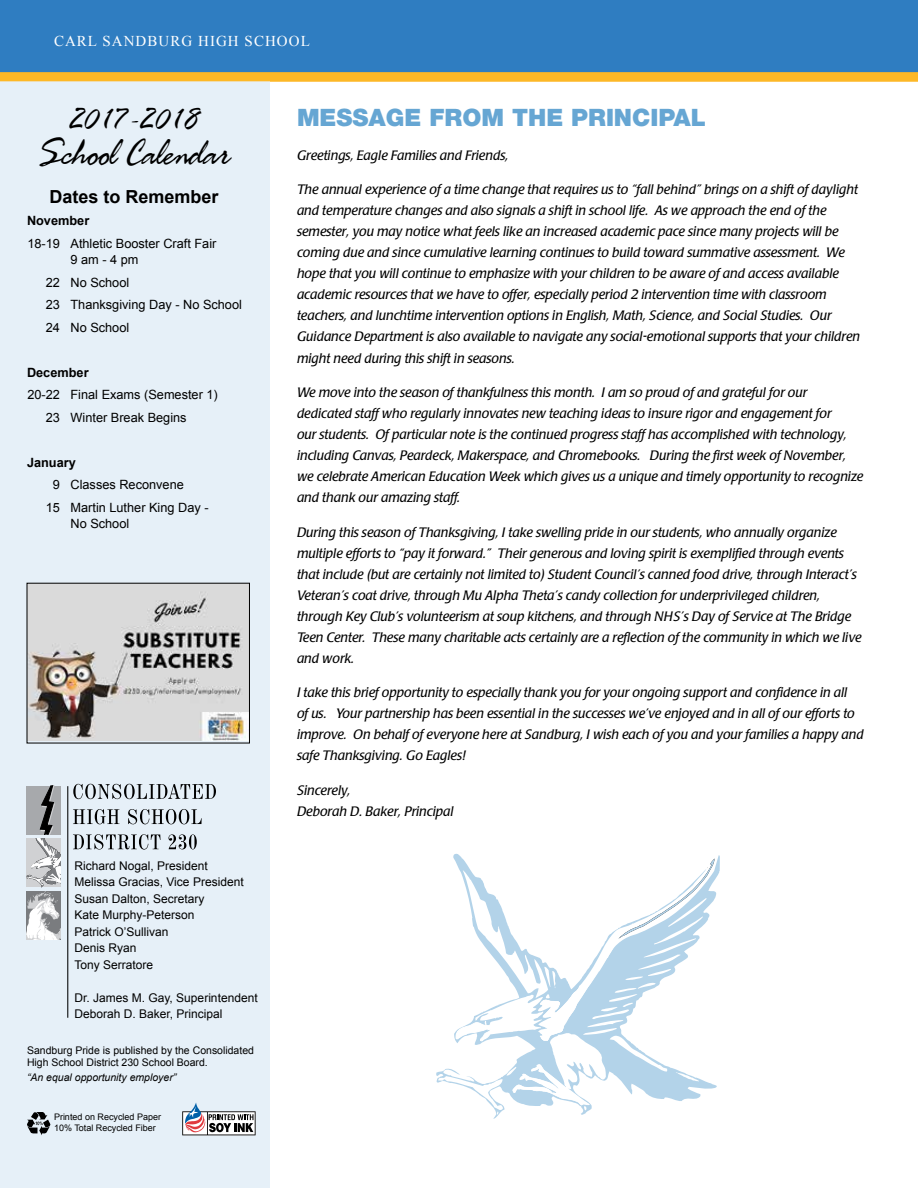
<style>
.page{position:relative;width:918px;height:1188px;background:#fff}
.page>*{position:absolute;margin:0;border:0;box-sizing:border-box;transform-origin:0 0}
.t1{font:39px "Fresh Script";color:#000}
.t2{font:30px "Fresh Script";color:#000}
.t3{font:900 24px "Helvetica Neue";color:#66a6d3}
.t4{font:700 18px "Arial";color:#000}
.t5{font:15px "Times New Roman";letter-spacing:.07em;color:#fff}
.t6{font:italic 13.5px/21px "Poppl Laudatio";color:#000}
.t7{font:12.75px/22.5px "Arial";color:#000}
.t8{font:700 12.75px "Arial";color:#000}
.t9{font:12px/16.5px "Arial";color:#000}
.t10{font:10.5px/12.6px "Arial";color:#000}
.t11{font:italic 10.5px "Arial";color:#000}
.t12{font:9px/10.8px "Arial";color:#000}
</style>
<div class="page">
<div style="left:0;top:0;width:918px;height:81px;background:#2f7dc1"></div>
<div style="left:0;top:78px;width:270px;height:1110px;background:#e6f0f8"></div>
<svg style="left:182px;top:1103px;width:74px;height:32px"></svg>
<svg style="left:27px;top:1112px;width:23px;height:23px"></svg>
<svg style="left:73px;top:784px;width:143px;height:15px"></svg>
<svg style="left:73px;top:809px;width:46px;height:15px"></svg>
<svg style="left:128px;top:809px;width:74px;height:15px"></svg>
<svg style="left:73px;top:834px;width:87px;height:16px"></svg>
<svg style="left:169px;top:834px;width:28px;height:15px"></svg>
<hr style="left:67px;top:786px;width:1px;height:232px;background:#000">
<div style="left:26px;top:786px;width:35px;height:49px;background:#a7a9ac"></div>
<svg style="left:26px;top:786px;width:34px;height:154px"></svg>
<div style="left:0;top:72px;width:918px;height:9px;background:#fdb827"></div>
<img style="left:29px;top:585px;width:219px;height:156px">
<svg style="left:438px;top:858px;width:276px;height:256px"></svg>
<p class="t5" style="left:54px;top:31px;width:257px">CARL SANDBURG HIGH SCHOOL</p>
<h2 class="t2" style="left:69px;top:106px;width:131px">2017-2018</h2>
<h1 class="t1" style="left:39px;top:135px;width:191px">School Calendar</h1>
<h3 class="t4" style="left:49px;top:185px;width:171px">Dates to Remember</h3>
<p class="t8" style="left:27px;top:212px;width:64px">November</p>
<p class="t7" style="left:71px;top:235px;width:147px;line-height:16.5px;text-indent:-43px">18-19 Athletic Booster Craft Fair<br>9 am - 4 pm</p>
<p class="t7" style="left:46px;top:271px;width:198px">22 No School<br>23 Thanksgiving Day - No School<br>24 No School</p>
<p class="t8" style="left:27px;top:364px;width:63px">December</p>
<p class="t7" style="left:46px;top:384px;width:174px;text-indent:-18px">20-22 Final Exams (Semester 1)<br>23 Winter Break Begins</p>
<p class="t8" style="left:27px;top:454px;width:50px">January</p>
<p class="t7" style="left:46px;top:474px;width:164px;text-indent:7px">9 Classes Reconvene<br>15 Martin Luther King Day -</p>
<p class="t7" style="left:71px;top:513px;width:60px">No School</p>
<p class="t9" style="left:75px;top:857px;width:171px">Richard Nogal, President<br>Melissa Gracias, Vice President<br>Susan Dalton, Secretary<br>Kate Murphy-Peterson<br>Patrick O’Sullivan<br>Denis Ryan<br>Tony Serratore</p>
<p class="t9" style="left:75px;top:989px;width:185px">Dr. James M. Gay, Superintendent<br>Deborah D. Baker, Principal</p>
<p class="t10" style="left:27px;top:1044px;width:229px">Sandburg Pride is published by the Consolidated<br>High School District 230 School Board.</p>
<p class="t11" style="left:27px;top:1071px;width:151px">“An equal opportunity employer”</p>
<p class="t12" style="left:54px;top:1112px;width:109px">Printed on Recycled Paper<br>10% Total Recycled Fiber</p>
<h3 class="t3" style="left:297px;top:104px;width:410px">MESSAGE FROM THE PRINCIPAL</h3>
<p class="t6" style="left:297px;top:145px;width:213px">Greetings, Eagle Families and Friends,</p>
<p class="t6" style="left:297px;top:180px;width:565px">The annual experience of a time change that requires us to “fall behind” brings on a shift of daylight and temperature changes and also signals a shift in school life. As we approach the end of the semester, you may notice what feels like an increased academic pace since many projects will be coming due and since cumulative learning continues to build toward summative assessment. We hope that you will continue to emphasize with your children to be aware of and access available academic resources that we have to offer, especially period 2 intervention time with classroom teachers, and lunchtime intervention options in English, Math, Science, and Social Studies. Our Guidance Department is also available to navigate any social-emotional supports that your children might need during this shift in seasons.</p>
<p class="t6" style="left:297px;top:382px;width:568px">We move into the season of thankfulness this month. I am so proud of and grateful for our dedicated staff who regularly innovates new teaching ideas to insure rigor and engagement for<br>our students. Of particular note is the continued progress staff has accomplished with technology, including Canvas, Peardeck, Makerspace, and Chromebooks. During the first week of November, we celebrate American Education Week which gives us a unique and timely opportunity to recognize and thank our amazing staff.</p>
<p class="t6" style="left:297px;top:522px;width:566px">During this season of Thanksgiving, I take swelling pride in our students, who annually organize multiple efforts to “pay it forward.” Their generous and loving spirit is exemplified through events that include (but are certainly not limited to) Student Council’s canned food drive, through Interact’s Veteran’s coat drive, through Mu Alpha Theta’s candy collection for underprivileged children, through Key Club’s volunteerism at soup kitchens, and through NHS’s Day of Service at The Bridge Teen Center. These many charitable acts certainly are a reflection of the community in which we live and work.</p>
<p class="t6" style="left:297px;top:682px;width:568px">I take this brief opportunity to especially thank you for your ongoing support and confidence in all<br>of us. Your partnership has been essential in the successes we’ve enjoyed and in all of our efforts to improve. On behalf of everyone here at Sandburg, I wish each of you and your families a happy and safe Thanksgiving. Go Eagles!</p>
<p class="t6" style="left:297px;top:780px;width:158px">Sincerely,<br>Deborah D. Baker, Principal</p>
</div>
